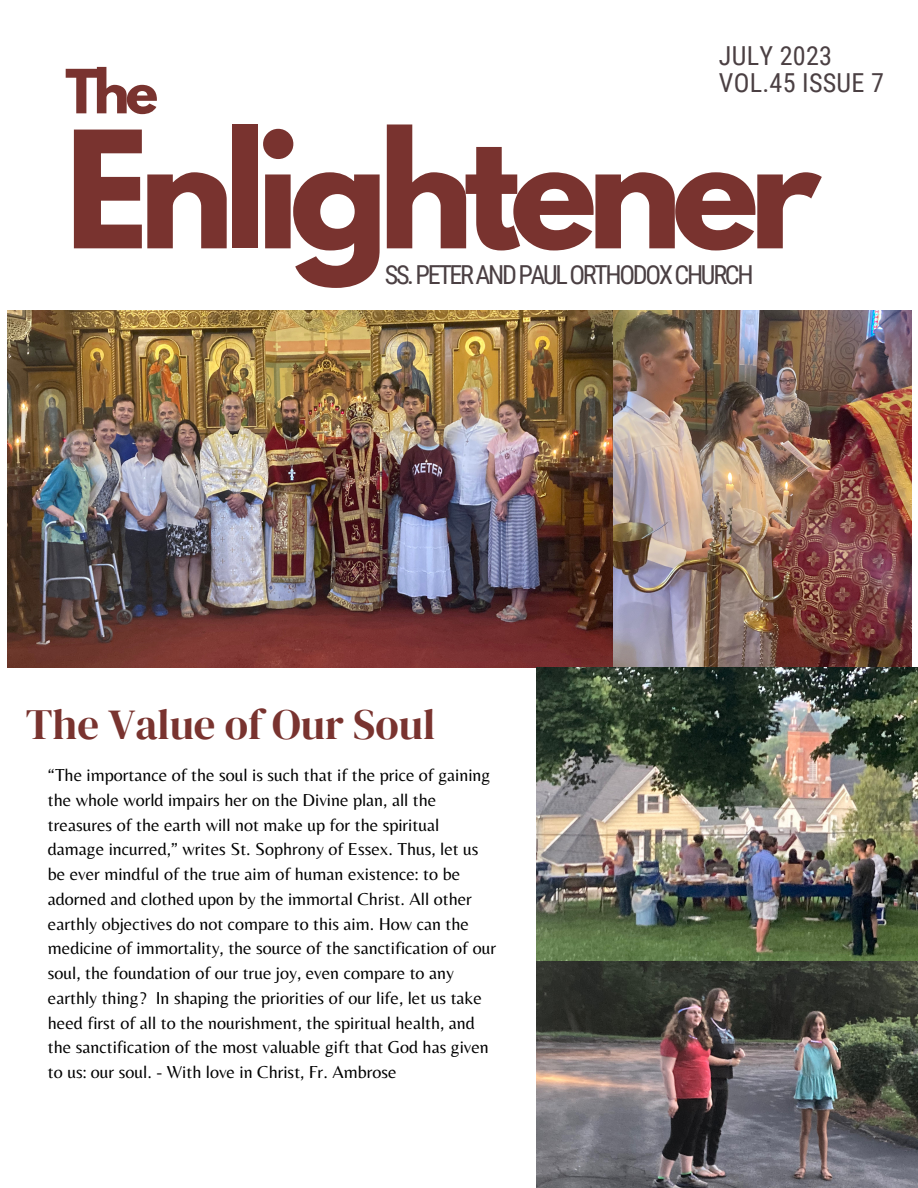
<style>
.page{position:relative;width:918px;height:1188px;background:#fff}
.page>*{position:absolute;margin:0;border:0;box-sizing:border-box;transform-origin:0 0}
.t1{font:700 144px "League Spartan";letter-spacing:-.07em;color:#79332f}
.t2{font:700 54px "League Spartan";color:#79332f}
.t3{font:42.75px "DM Serif Display";color:#79332f}
.t4{font:26.1px "Roboto Condensed";letter-spacing:-.09em;color:#4b4043}
.t5{font:26.1px "Roboto Condensed";letter-spacing:.01em;color:#4b4043}
.t6{font:18px/24.8px "Belleza";color:#000}
</style>
<div class="page">
<img style="left:8px;top:311px;width:605px;height:356px">
<img style="left:613px;top:311px;width:298px;height:356px">
<img style="left:536px;top:961px;width:382px;height:227px">
<img style="left:536px;top:667px;width:382px;height:294px">
<p class="t5" style="left:719px;top:41px;width:115px">JULY 2023</p>
<p class="t5" style="left:719px;top:68px;width:167px">VOL.45 ISSUE 7</p>
<p class="t2" style="left:65px;top:65px;width:94px">The</p>
<p class="t1" style="left:65px;top:119px;width:757px">Enlightener</p>
<p class="t4" style="left:385px;top:260px;width:370px">SS.PETERANDPAULORTHODOXCHURCH</p>
<p class="t3" style="left:26px;top:695px;width:411px">The Value of Our Soul</p>
<p class="t6" style="left:48px;top:762px;width:450px">“The importance of the soul is such that if the price of gaining the whole world impairs her on the Divine plan, all the treasures of the earth will not make up for the spiritual damage incurred,” writes St. Sophrony of Essex. Thus, let us be ever mindful of the true aim of human existence: to be adorned and clothed upon by the immortal Christ. All other earthly objectives do not compare to this aim. How can the medicine of immortality, the source of the sanctification of our soul, the foundation of our true joy, even compare to any earthly thing? In shaping the priorities of our life, let us take heed first of all to the nourishment, the spiritual health, and the sanctification of the most valuable gift that God has given to us: our soul. - With love in Christ, Fr. Ambrose</p>
</div>
